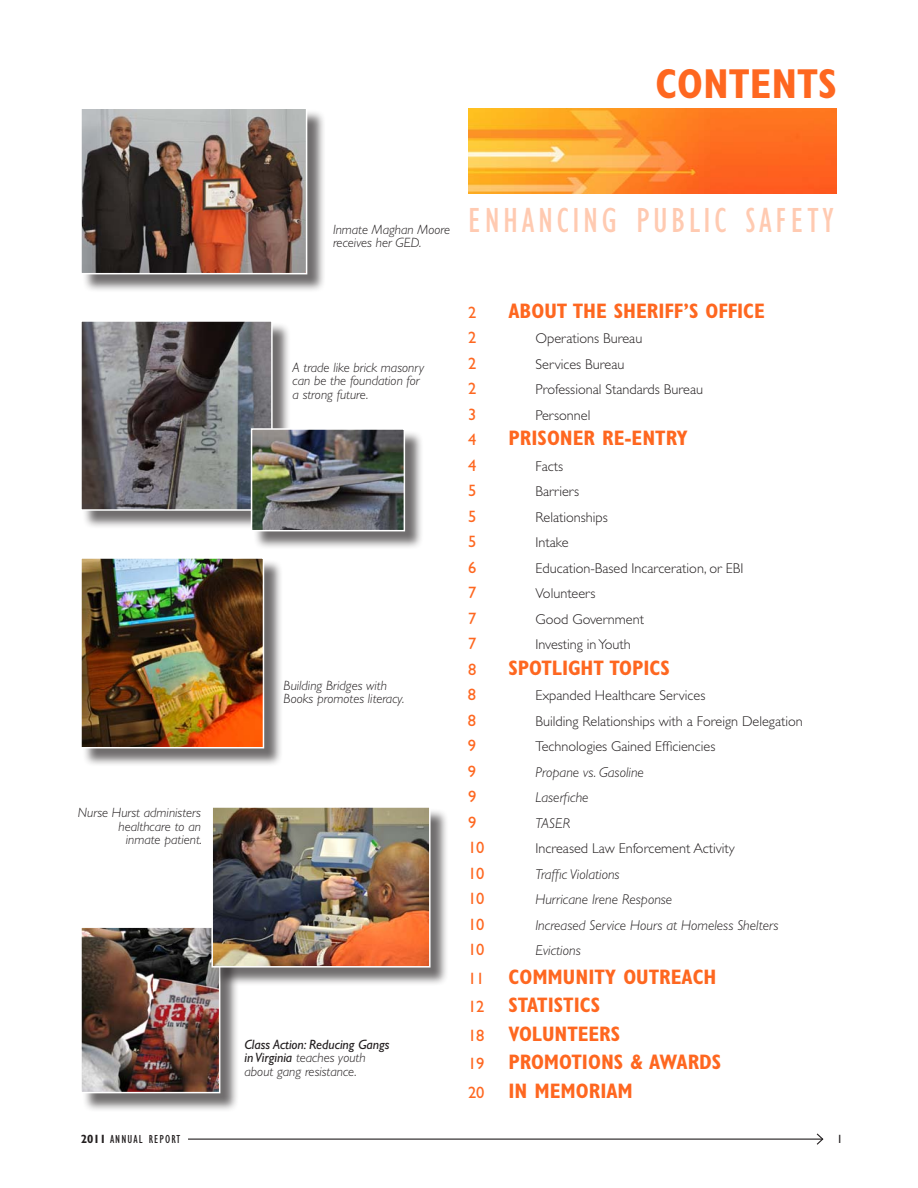
<style>
.page{position:relative;width:918px;height:1188px;background:#fff}
.page>*{position:absolute;margin:0;border:0;box-sizing:border-box;transform-origin:0 0}
.t1{font:700 condensed 42px "Gill Sans";color:#fe6720}
.t2{font:condensed 36px "Gill Sans";letter-spacing:.1em;color:#ffcab1}
.body_copy{font:700 condensed 21px "Gill Sans";color:#fe6720}
.body_copy-2{font:16.5px "Gill Sans";color:#fe6720}
.body_copy-3{font:300 14.25px "Gill Sans";color:#231f20}
.body_copy-4{font:italic 300 14.25px "Gill Sans";color:#231f20}
.t3{font:italic 300 13.5px/13.5px "Gill Sans";color:#231f20}
.t4{font:italic 13.5px/13.5px "Gill Sans";color:#231f20}
.t5{font:condensed 12px "Gill Sans";letter-spacing:.09em;color:#231f20}
.t6{font:12px "Gill Sans";color:#231f20}
.s1{font-weight:700}
.s2{font-weight:300}
.s3{font-weight:400;font-stretch:normal;font-size:16.5px}
.s4{font-weight:700;font-stretch:condensed;font-size:21px}
</style>
<div class="page">
<hr style="left:188px;top:1139px;width:635px;height:1px;background:#231f20">
<svg style="left:815px;top:1133px;width:9px;height:12px"></svg>
<img style="left:468px;top:109px;width:369px;height:85px">
<div style="left:82px;top:322px;width:209px;height:207px;background:#231f20;opacity:.65"></div>
<img style="left:83px;top:323px;width:187px;height:185px">
<div style="left:80px;top:320px;width:193px;height:191px;border:2px solid #fff"></div>
<div style="left:253px;top:430px;width:171px;height:120px;background:#231f20;opacity:.65"></div>
<img style="left:254px;top:431px;width:148px;height:97px">
<div style="left:251px;top:428px;width:154px;height:103px;border:2px solid #fff"></div>
<div style="left:82px;top:560px;width:201px;height:207px;background:#231f20;opacity:.65"></div>
<img style="left:83px;top:560px;width:178px;height:185px">
<div style="left:80px;top:557px;width:184px;height:191px;border:2px solid #fff"></div>
<div style="left:82px;top:929px;width:157px;height:183px;background:#231f20;opacity:.65"></div>
<img style="left:83px;top:929px;width:134px;height:161px">
<div style="left:80px;top:926px;width:140px;height:167px;border:2px solid #fff"></div>
<div style="left:82px;top:110px;width:244px;height:183px;background:#231f20;opacity:.65"></div>
<img style="left:83px;top:110px;width:221px;height:161px">
<div style="left:80px;top:107px;width:227px;height:167px;border:2px solid #fff"></div>
<div style="left:214px;top:808px;width:235px;height:178px;background:#231f20;opacity:.65"></div>
<img style="left:214px;top:809px;width:214px;height:156px">
<div style="left:211px;top:806px;width:220px;height:162px;border:2px solid #fff"></div>
<p class="t1" style="left:655px;top:58px;width:46px">CONTENTS</p>
<p class="t3" style="left:78px;top:806px;width:125px">Nurse Hurst administers</p>
<p class="t3" style="left:119px;top:820px;width:84px">healthcare to an</p>
<p class="t3" style="left:126px;top:833px;width:78px">inmate patient.</p>
<p class="t5" style="left:81px;top:1133px;width:101px"><span class="s1">2011</span> ANNUAL REPORT</p>
<p class="t3" style="left:333px;top:223px;width:119px">Inmate Maghan Moore receives her GED.</p>
<p class="t2" style="left:468px;top:200px;width:367px">ENHANCING PUBLIC SAFETY</p>
<p class="t3" style="left:293px;top:361px;width:133px">A trade like brick masonry can be the foundation for a strong future.</p>
<p class="t3" style="left:284px;top:679px;width:122px">Building Bridges with<br>Books promotes literacy.</p>
<p class="t4" style="left:244px;top:1037px;width:147px">Class Action: Reducing Gangs in Virginia <span class="s2">teaches youth about gang resistance.</span></p>
<p class="body_copy-2" style="left:468px;top:303px;width:10px">2</p>
<p class="body_copy" style="left:508px;top:298px;width:258px">ABOUT THE SH ERIFF’S OFFICE</p>
<p class="body_copy-2" style="left:468px;top:328px;width:10px">2</p>
<p class="body_copy-3" style="left:536px;top:330px;width:108px">Operations Bureau</p>
<p class="body_copy-2" style="left:468px;top:354px;width:10px">2</p>
<p class="body_copy-3" style="left:536px;top:356px;width:90px">Services Bureau</p>
<p class="body_copy-2" style="left:468px;top:379px;width:10px">2</p>
<p class="body_copy-3" style="left:536px;top:381px;width:169px">Professional Standards Bureau</p>
<p class="body_copy-2" style="left:468px;top:405px;width:10px">3</p>
<p class="body_copy-3" style="left:536px;top:407px;width:56px">Personnel</p>
<p class="body_copy-2" style="left:468px;top:430px;width:10px">4</p>
<p class="body_copy" style="left:508px;top:426px;width:181px">PRISONER RE-ENTRY</p>
<p class="body_copy-2" style="left:468px;top:456px;width:10px">4</p>
<p class="body_copy-3" style="left:536px;top:458px;width:29px">Facts</p>
<p class="body_copy-2" style="left:468px;top:481px;width:10px">5</p>
<p class="body_copy-3" style="left:536px;top:483px;width:45px">Barriers</p>
<p class="body_copy-2" style="left:468px;top:507px;width:10px">5</p>
<p class="body_copy-3" style="left:536px;top:509px;width:74px">Relationships</p>
<p class="body_copy-2" style="left:468px;top:532px;width:10px">5</p>
<p class="body_copy-3" style="left:536px;top:534px;width:35px">Intake</p>
<p class="body_copy-2" style="left:468px;top:558px;width:10px">6</p>
<p class="body_copy-3" style="left:536px;top:560px;width:209px">Education-Based Incarceration, or EBI</p>
<p class="body_copy-2" style="left:468px;top:583px;width:10px">7</p>
<p class="body_copy-3" style="left:536px;top:585px;width:62px">Volunteers</p>
<p class="body_copy-2" style="left:468px;top:609px;width:10px">7</p>
<p class="body_copy-3" style="left:536px;top:611px;width:110px">Good Government</p>
<p class="body_copy-2" style="left:468px;top:634px;width:10px">7</p>
<p class="body_copy-3" style="left:536px;top:636px;width:97px">Investing in Youth</p>
<p class="body_copy-2" style="left:468px;top:660px;width:10px">8</p>
<p class="body_copy" style="left:508px;top:655px;width:163px">SPOTLIGHT TOPICS</p>
<p class="body_copy-2" style="left:468px;top:685px;width:10px">8</p>
<p class="body_copy-3" style="left:535px;top:687px;width:171px">Expanded Healthcare Services</p>
<p class="body_copy-2" style="left:468px;top:711px;width:10px">8</p>
<p class="body_copy-3" style="left:535px;top:713px;width:269px">Building Relationships with a Foreign Delegation</p>
<p class="body_copy-2" style="left:468px;top:736px;width:10px">9</p>
<p class="body_copy-3" style="left:535px;top:738px;width:181px">Technologies Gained Efficiencies</p>
<p class="body_copy-2" style="left:468px;top:762px;width:10px">9</p>
<p class="body_copy-4" style="left:535px;top:764px;width:110px">Propane vs. Gasoline</p>
<p class="body_copy-2" style="left:468px;top:787px;width:10px">9</p>
<p class="body_copy-4" style="left:536px;top:789px;width:55px">Laserfiche</p>
<p class="body_copy-2" style="left:468px;top:813px;width:10px">9</p>
<p class="body_copy-4" style="left:536px;top:815px;width:36px">TASER</p>
<p class="body_copy-2" style="left:468px;top:838px;width:18px">10</p>
<p class="body_copy-3" style="left:536px;top:840px;width:201px">Increased Law Enforcement Activity</p>
<p class="body_copy-2" style="left:468px;top:864px;width:18px">10</p>
<p class="body_copy-4" style="left:536px;top:866px;width:86px">Traffic Violations</p>
<p class="body_copy-2" style="left:468px;top:889px;width:18px">10</p>
<p class="body_copy-4" style="left:536px;top:891px;width:138px">Hurricane Irene Response</p>
<p class="body_copy-2" style="left:468px;top:915px;width:18px">10</p>
<p class="body_copy-4" style="left:536px;top:917px;width:244px">Increased Service Hours at Homeless Shelters</p>
<p class="body_copy-2" style="left:468px;top:940px;width:18px">10</p>
<p class="body_copy-4" style="left:536px;top:942px;width:47px">Evictions</p>
<p class="body_copy" style="left:468px;top:964px;width:237px"><span class="s3">11</span> COMM UNITY OUTREACH</p>
<p class="body_copy" style="left:468px;top:993px;width:134px"><span class="s3">12</span> STATISTICS</p>
<p class="body_copy" style="left:468px;top:1021px;width:154px"><span class="s3">18</span> VOLUNTEERS</p>
<p class="body_copy-2" style="left:468px;top:1054px;width:37px">19 <span class="s4">PR</span></p>
<p class="body_copy" style="left:531px;top:1050px;width:192px">OMOTIONS &amp; AWARDS</p>
<p class="body_copy" style="left:468px;top:1078px;width:164px"><span class="s3">20</span> I N MEMORIAM</p>
<p class="t6" style="left:837px;top:1132px;width:7px">1</p>
</div>
